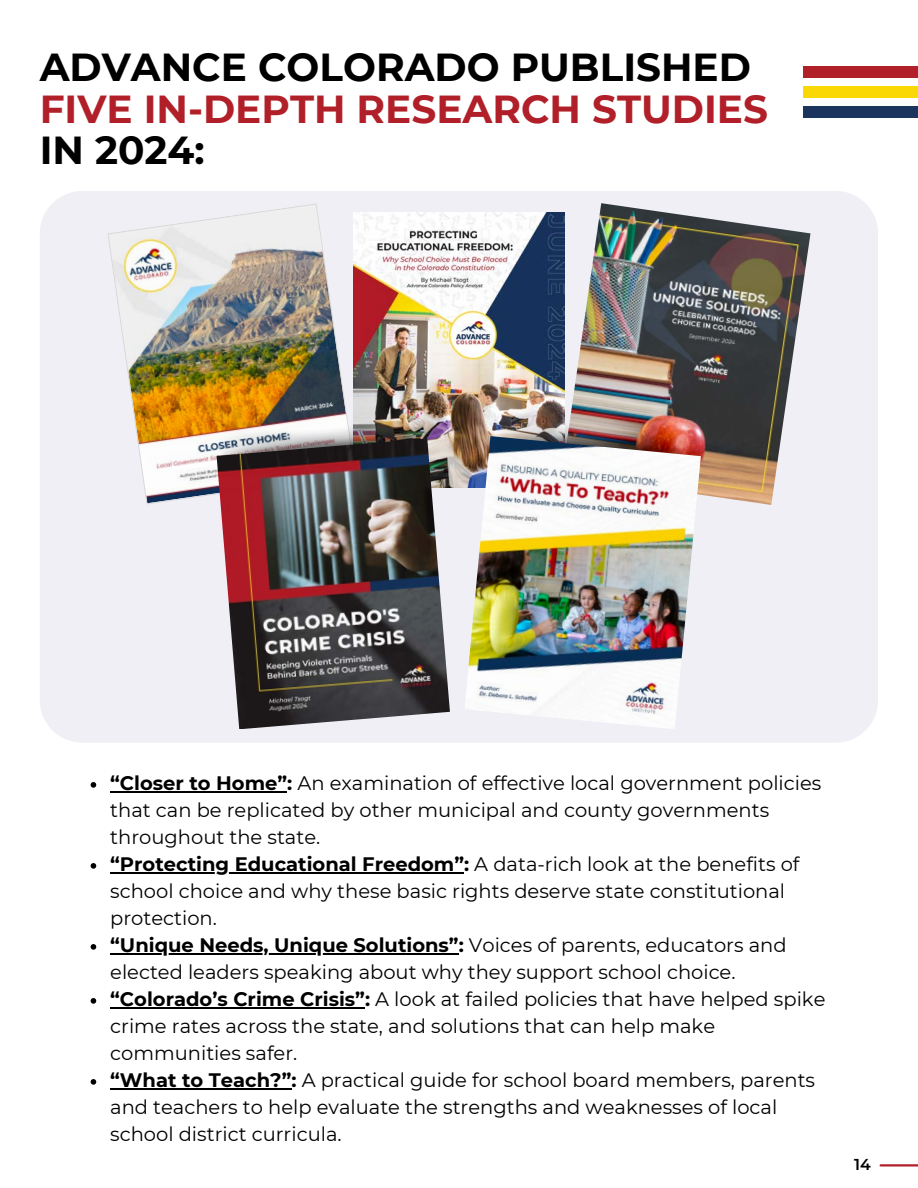
<style>
.page{position:relative;width:918px;height:1188px;background:#fff}
.page>*{position:absolute;margin:0;border:0;box-sizing:border-box;transform-origin:0 0}
.t1{font:700 39px/41.7px "Montserrat";color:#000}
.t2{font:19.5px/27px "Montserrat";color:#000}
.t3{font:700 19.5px "Montserrat";color:#000}
.t4{font:600 15.75px "Montserrat";color:#000}
.s1{color:#b11f29}
.s2{font-weight:700}
.s3{font-weight:400}
</style>
<div class="page">
<div style="left:40px;top:191px;width:838px;height:552px;background:#efeff5"></div>
<img style="left:107px;top:203px;width:249px;height:302px">
<img style="left:353px;top:213px;width:209px;height:274px">
<img style="left:562px;top:203px;width:248px;height:302px">
<img style="left:217px;top:406px;width:209px;height:32px">
<img style="left:493px;top:404px;width:210px;height:53px">
<img style="left:217px;top:438px;width:233px;height:291px">
<img style="left:464px;top:436px;width:237px;height:293px">
<svg style="left:91px;top:782px;width:5px;height:6px"></svg>
<hr style="left:110px;top:791px;width:177px;height:1px;background:#000">
<svg style="left:91px;top:863px;width:5px;height:6px"></svg>
<hr style="left:110px;top:872px;width:354px;height:1px;background:#000">
<svg style="left:91px;top:944px;width:5px;height:6px"></svg>
<hr style="left:120px;top:953px;width:339px;height:1px;background:#000">
<svg style="left:91px;top:998px;width:5px;height:6px"></svg>
<hr style="left:110px;top:1007px;width:255px;height:1px;background:#000">
<svg style="left:91px;top:1079px;width:5px;height:6px"></svg>
<hr style="left:110px;top:1088px;width:181px;height:1px;background:#000">
<hr style="left:881px;top:1164px;width:37px;height:3px;background:#b11f29">
<div style="left:803px;top:106px;width:115px;height:11px;background:#1b355e"></div>
<div style="left:803px;top:86px;width:115px;height:11px;background:#fad806"></div>
<div style="left:803px;top:66px;width:115px;height:12px;background:#b11f29"></div>
<h1 class="t1" style="left:40px;top:46px;width:730px">ADVANCE COLORADO PUBLISHED<br><span class="s1">FIVE IN-DEPTH RESEARCH STUDIES<br></span>IN 2024:</h1>
<p class="t2" style="left:110px;top:769px;width:713px"><span class="s2">“Closer to Home”:</span> An examination of effective local government policies that can be replicated by other municipal and county governments throughout the state.</p>
<p class="t2" style="left:110px;top:850px;width:691px"><span class="s2">“Protecting Educational Freedom”:</span> A data-rich look at the benefits of school choice and why these basic rights deserve state constitutional protection.</p>
<p class="t3" style="left:110px;top:933px;width:678px">“Unique Needs, Unique Solutions”: <span class="s3">Voices of parents, educators and</span></p>
<p class="t2" style="left:110px;top:958px;width:717px">elected leaders speaking about why they support school choice. <span class="s2">“Colorado’s Crime Crisis”:</span> A look at failed policies that have helped spike</p>
<p class="t2" style="left:110px;top:1012px;width:706px">crime rates across the state, and solutions that can help make communities safer.<br><span class="s2">“What to Teach?”:</span> A practical guide for school board members, parents</p>
<p class="t2" style="left:110px;top:1093px;width:669px">and teachers to help evaluate the strengths and weaknesses of local school district curricula.</p>
<p class="t4" style="left:854px;top:1155px;width:18px">14</p>
</div>
